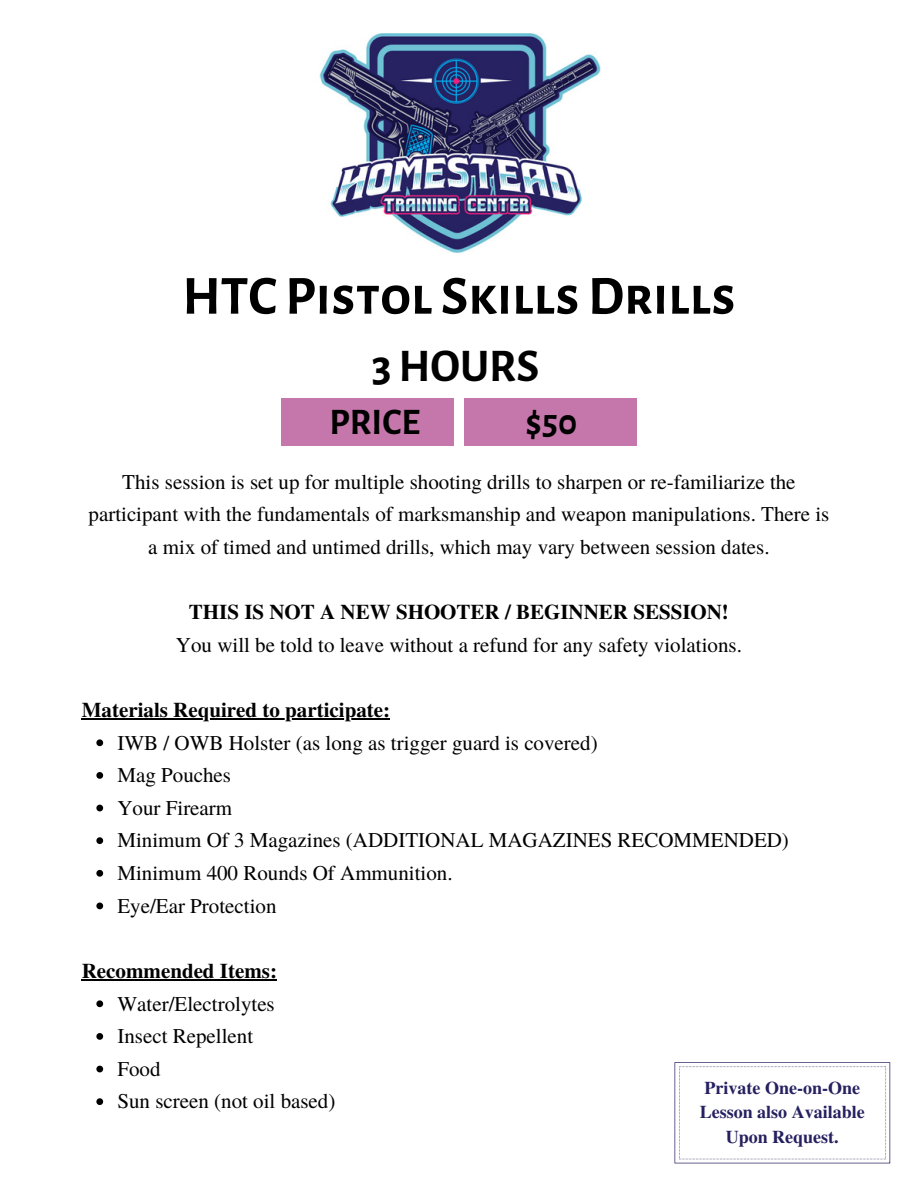
<style>
.page{position:relative;width:918px;height:1188px;background:#fff}
.page>*{position:absolute;margin:0;border:0;box-sizing:border-box;transform-origin:0 0}
.t1{font:700 55.2px "Alegreya Sans SC";color:#000}
.t2{font:700 45.9px "Alegreya Sans SC";color:#000}
.t3{font:700 36.75px "Alegreya Sans SC";color:#000}
.t4{font:21px/32.7px "Te X Gyre Termes";color:#000;text-align:center}
.t5{font:700 21px "Te X Gyre Termes";color:#000}
.t6{font:700 18px/24.8px "Te X Gyre Termes";color:#25205f;text-align:center}
</style>
<div class="page">
<svg style="left:96px;top:739px;width:7px;height:7px"></svg>
<svg style="left:96px;top:772px;width:7px;height:7px"></svg>
<svg style="left:96px;top:805px;width:7px;height:6px"></svg>
<svg style="left:96px;top:837px;width:7px;height:7px"></svg>
<svg style="left:96px;top:870px;width:7px;height:7px"></svg>
<svg style="left:96px;top:903px;width:7px;height:6px"></svg>
<svg style="left:96px;top:1000px;width:7px;height:7px"></svg>
<svg style="left:96px;top:1033px;width:7px;height:7px"></svg>
<svg style="left:96px;top:1066px;width:7px;height:6px"></svg>
<svg style="left:96px;top:1098px;width:7px;height:7px"></svg>
<hr style="left:82px;top:718px;width:308px;height:1px;background:#000">
<hr style="left:82px;top:979px;width:195px;height:1px;background:#000">
<div style="left:281px;top:398px;width:173px;height:48px;background:#c577ab"></div>
<div style="left:465px;top:398px;width:172px;height:48px;background:#c577ab"></div>
<img style="left:319px;top:33px;width:282px;height:220px">
<svg style="left:675px;top:1062px;width:215px;height:101px"></svg>
<p class="t1" style="left:182px;top:270px;width:555px">HTC Pistol SkillsDrills</p>
<p class="t2" style="left:372px;top:345px;width:169px">3HOURS</p>
<p class="t3" style="left:330px;top:404px;width:92px">PRICE</p>
<p class="t3" style="left:526px;top:404px;width:53px">$50</p>
<p class="t4" style="left:89px;top:464px;width:742px">This session is set up for multiple shooting drills to sharpen or re-familiarize the participant with the fundamentals of marksmanship and weapon manipulations. There is a mix of timed and untimed drills, which may vary between session dates.</p>
<p class="t5" style="left:189px;top:596px;width:541px">THIS IS NOT A NEW SHOOTER / BEGINNER SESSION!</p>
<p class="t4" style="left:176px;top:627px;width:568px">You will be told to leave without a refund for any safety violations.</p>
<p class="t5" style="left:82px;top:693px;width:310px">Materials Required to participate:</p>
<p class="t4" style="left:117px;top:725px;width:482px">IWB / OWB Holster (as long as trigger guard is covered)</p>
<p class="t4" style="left:117px;top:758px;width:115px">Mag Pouches</p>
<p class="t4" style="left:117px;top:790px;width:116px">Your Firearm</p>
<p class="t4" style="left:117px;top:823px;width:673px">Minimum Of 3 Magazines (ADDITIONAL MAGAZINES RECOMMENDED)</p>
<p class="t4" style="left:117px;top:856px;width:337px">Minimum 400 Rounds Of Ammunition.</p>
<p class="t4" style="left:117px;top:888px;width:161px">Eye/Ear Protection</p>
<p class="t5" style="left:82px;top:954px;width:197px">Recommended Items:</p>
<p class="t4" style="left:117px;top:986px;width:159px">Water/Electrolytes</p>
<p class="t4" style="left:117px;top:1019px;width:137px">Insect Repellent</p>
<p class="t4" style="left:117px;top:1051px;width:45px">Food</p>
<p class="t4" style="left:117px;top:1084px;width:220px">Sun screen (not oil based)</p>
<p class="t6" style="left:700px;top:1074px;width:167px">Private One-on-One<br>Lesson also Available<br>Upon Request.</p>
</div>
